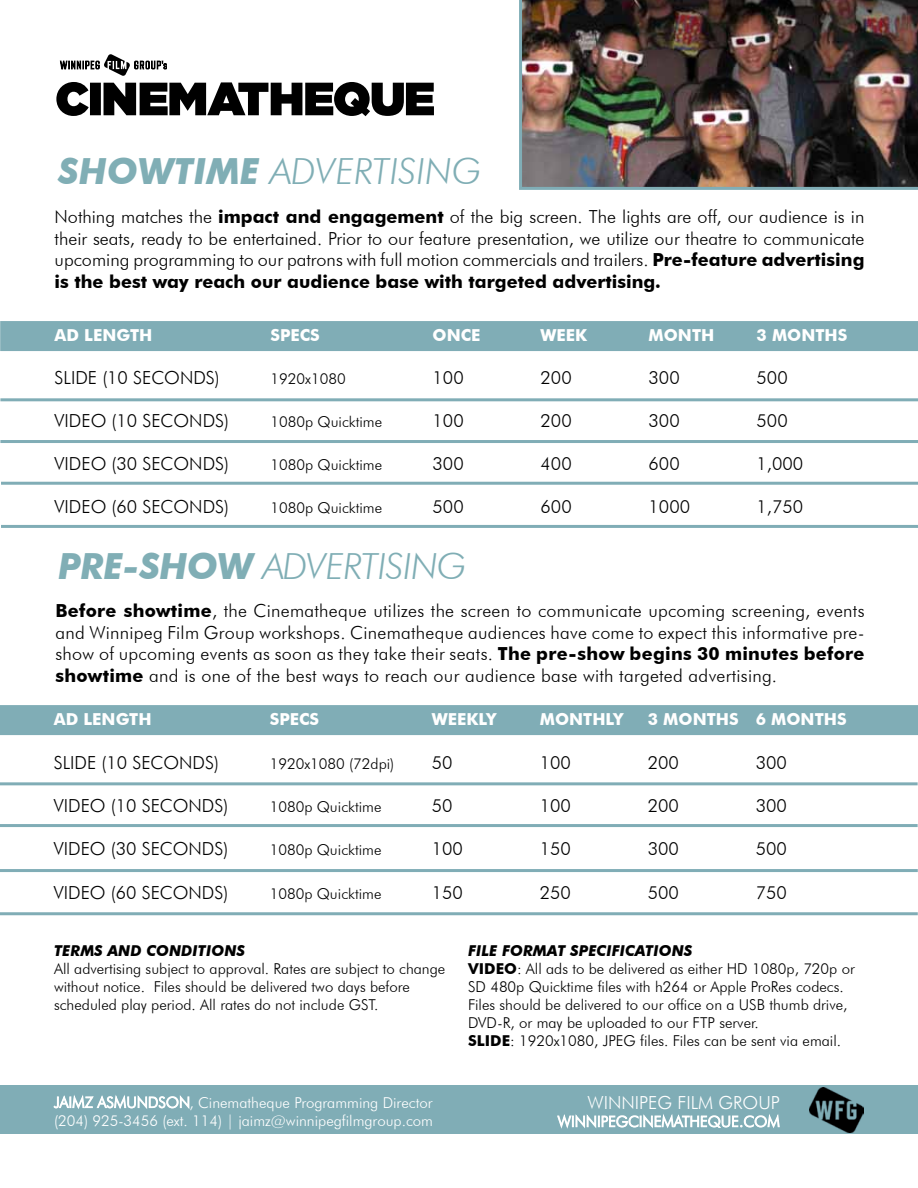
<style>
.page{position:relative;width:918px;height:1188px;background:#fff}
.page>*{position:absolute;margin:0;border:0;box-sizing:border-box;transform-origin:0 0}
.t1{font:italic 300 36px "Futura BT";color:#80aeb5}
.t2{font:italic 300 36px "Futura BT";letter-spacing:-.02em;color:#80aeb5}
.t3{font:300 18px/21.6px "Futura BT";color:#000;text-align:justify}
.t4{font:300 18px "Futura BT";color:#fff}
.t5{font:700 16.5px "Futura BT";color:#fff}
.t6{font:300 15px/18px "Futura BT";color:#000}
.t7{font:300 15px/18px "Futura BT";color:#fff}
.t8{font:italic 700 15px "Futura BT";color:#000}
.s1{font-weight:700}
.s2{font-weight:700;font-style:italic}
</style>
<div class="page">
<div style="left:0;top:321px;width:918px;height:30px;background:#80adb6"></div>
<hr style="left:0;top:398px;width:918px;height:3px;background:#80adb6">
<hr style="left:0;top:440px;width:918px;height:3px;background:#80adb6">
<hr style="left:1px;top:482px;width:917px;height:3px;background:#80adb6">
<hr style="left:1px;top:525px;width:917px;height:3px;background:#80adb6">
<div style="left:0;top:1085px;width:918px;height:49px;background:#80adb6"></div>
<svg style="left:53px;top:1095px;width:137px;height:14px"></svg>
<svg style="left:557px;top:1114px;width:223px;height:15px"></svg>
<img style="left:810px;top:1087px;width:54px;height:45px">
<div style="left:0;top:705px;width:918px;height:30px;background:#80adb6"></div>
<hr style="left:0;top:782px;width:918px;height:3px;background:#80adb6">
<hr style="left:0;top:824px;width:918px;height:3px;background:#80adb6">
<hr style="left:0;top:869px;width:918px;height:3px;background:#80adb6">
<hr style="left:0;top:912px;width:918px;height:3px;background:#80adb6">
<svg style="left:56px;top:82px;width:378px;height:34px"></svg>
<svg style="left:60px;top:54px;width:106px;height:21px"></svg>
<img style="left:519px;top:0;width:399px;height:190px">
<h1 class="t1" style="left:58px;top:150px;width:425px"><span class="s1">SHOWTIME</span> ADVERTISING</h1>
<p class="t3" style="left:55px;top:206px;width:811px">Nothing matches the <span class="s1">impact and engagement</span> of the big screen. The lights are off, our audience is in their seats, ready to be entertained. Prior to our feature presentation, we utilize our theatre to communicate upcoming programming to our patrons with full motion commercials and trailers. <span class="s1">Pre-feature advertising is the best way reach our audience base with targeted advertising.</span></p>
<p class="t5" style="left:55px;top:325px;width:99px">AD LENGTH</p>
<p class="t5" style="left:271px;top:325px;width:51px">SPECS</p>
<p class="t5" style="left:433px;top:325px;width:49px">ONCE</p>
<p class="t5" style="left:541px;top:325px;width:48px">WEEK</p>
<p class="t5" style="left:649px;top:325px;width:67px">MONTH</p>
<p class="t5" style="left:757px;top:325px;width:92px">3 MONTHS</p>
<p class="t3" style="left:55px;top:366px;width:18px">Slide</p>
<p class="t3" style="left:102px;top:366px;width:44px">(10 seconds</p>
<p class="t3" style="left:215px;top:366px;width:6px">)</p>
<p class="t6" style="left:271px;top:369px;width:77px">1920x1080</p>
<p class="t3" style="left:433px;top:366px;width:33px">100</p>
<p class="t3" style="left:541px;top:366px;width:33px">200</p>
<p class="t3" style="left:649px;top:366px;width:33px">300</p>
<p class="t3" style="left:757px;top:366px;width:33px">500</p>
<p class="t3" style="left:55px;top:409px;width:21px">Video</p>
<p class="t3" style="left:112px;top:409px;width:44px">(10 seconds</p>
<p class="t3" style="left:224px;top:409px;width:6px">)</p>
<p class="t6" style="left:271px;top:412px;width:113px">1080p Quicktime</p>
<p class="t3" style="left:433px;top:409px;width:33px">100</p>
<p class="t3" style="left:541px;top:409px;width:33px">200</p>
<p class="t3" style="left:649px;top:409px;width:33px">300</p>
<p class="t3" style="left:757px;top:409px;width:33px">500</p>
<p class="t3" style="left:55px;top:453px;width:21px">Video</p>
<p class="t3" style="left:112px;top:453px;width:44px">(30 seconds</p>
<p class="t3" style="left:224px;top:453px;width:6px">)</p>
<p class="t6" style="left:271px;top:455px;width:113px">1080p Quicktime</p>
<p class="t3" style="left:433px;top:453px;width:33px">300</p>
<p class="t3" style="left:541px;top:453px;width:33px">400</p>
<p class="t3" style="left:649px;top:453px;width:33px">600</p>
<p class="t3" style="left:757px;top:453px;width:48px">1,000</p>
<p class="t3" style="left:55px;top:496px;width:21px">Video</p>
<p class="t3" style="left:112px;top:496px;width:44px">(60 seconds</p>
<p class="t3" style="left:224px;top:496px;width:6px">)</p>
<p class="t6" style="left:271px;top:499px;width:113px">1080p Quicktime</p>
<p class="t3" style="left:433px;top:496px;width:33px">500</p>
<p class="t3" style="left:541px;top:496px;width:33px">600</p>
<p class="t3" style="left:649px;top:496px;width:43px">1000</p>
<p class="t3" style="left:757px;top:496px;width:48px">1,750</p>
<h1 class="t2" style="left:58px;top:544px;width:410px"><span class="s1">PRE-SHOW</span> ADVERTISING</h1>
<p class="t3" style="left:56px;top:600px;width:811px"><span class="s1">Before showtime</span>, the Cinematheque utilizes the screen to communicate upcoming screening, events and Winnipeg Film Group workshops. Cinematheque audiences have come to expect this informative pre&shy;show of upcoming events as soon as they take their seats. <span class="s1">The pre-show begins 30 minutes before showtime</span> and is one of the best ways to reach our audience base with targeted advertising.</p>
<p class="t5" style="left:54px;top:709px;width:99px">AD LENGTH</p>
<p class="t5" style="left:270px;top:709px;width:51px">SPECS</p>
<p class="t5" style="left:432px;top:709px;width:66px">WEEKLY</p>
<p class="t5" style="left:540px;top:709px;width:85px">MONTHLY</p>
<p class="t5" style="left:648px;top:709px;width:200px">3 MONTHS 6 MONTHS</p>
<p class="t3" style="left:54px;top:752px;width:18px">Slide</p>
<p class="t3" style="left:102px;top:752px;width:44px">(10 seconds</p>
<p class="t3" style="left:214px;top:752px;width:6px">)</p>
<p class="t6" style="left:270px;top:755px;width:126px">1920x1080 (72dpi)</p>
<p class="t3" style="left:432px;top:752px;width:22px">50</p>
<p class="t3" style="left:540px;top:752px;width:33px">100</p>
<p class="t3" style="left:648px;top:752px;width:33px">200</p>
<p class="t3" style="left:756px;top:752px;width:33px">300</p>
<p class="t3" style="left:54px;top:795px;width:21px">Video</p>
<p class="t3" style="left:111px;top:795px;width:44px">(10 seconds</p>
<p class="t3" style="left:223px;top:795px;width:6px">)</p>
<p class="t6" style="left:270px;top:798px;width:113px">1080p Quicktime</p>
<p class="t3" style="left:432px;top:795px;width:22px">50</p>
<p class="t3" style="left:540px;top:795px;width:33px">100</p>
<p class="t3" style="left:648px;top:795px;width:33px">200</p>
<p class="t3" style="left:756px;top:795px;width:33px">300</p>
<p class="t3" style="left:54px;top:838px;width:21px">Video</p>
<p class="t3" style="left:111px;top:838px;width:44px">(30 seconds</p>
<p class="t3" style="left:223px;top:838px;width:6px">)</p>
<p class="t6" style="left:270px;top:841px;width:113px">1080p Quicktime</p>
<p class="t3" style="left:432px;top:838px;width:33px">100</p>
<p class="t3" style="left:540px;top:838px;width:33px">150</p>
<p class="t3" style="left:648px;top:838px;width:33px">300</p>
<p class="t3" style="left:756px;top:838px;width:33px">500</p>
<p class="t3" style="left:54px;top:881px;width:21px">Video</p>
<p class="t3" style="left:111px;top:881px;width:44px">(60 seconds</p>
<p class="t3" style="left:223px;top:881px;width:6px">)</p>
<p class="t6" style="left:270px;top:884px;width:113px">1080p Quicktime</p>
<p class="t3" style="left:432px;top:881px;width:33px">150</p>
<p class="t3" style="left:540px;top:881px;width:33px">250</p>
<p class="t3" style="left:648px;top:881px;width:33px">500</p>
<p class="t3" style="left:756px;top:881px;width:33px">750</p>
<p class="t8" style="left:54px;top:942px;width:193px">TERMS AND CONDITIONS</p>
<p class="t6" style="left:54px;top:960px;width:393px">All advertising subject to approval. Rates are subject to change without notice. Files should be delivered two days before scheduled play period. All rates do not include GST.</p>
<p class="t6" style="left:468px;top:942px;width:388px"><span class="s2">FILE FORMAT SPECIFICATIONS<br></span><span class="s1">VIDEO</span>: All ads to be delivered as either H D 1080p, 720p or SD 480p Quicktime files with h264 or Apple ProRes codecs.<br>Files should be delivered to our office on a USB thumb drive, DVD-R, or may be uploaded to our FTP server.<br><span class="s1">SLIDE</span>: 1920x1080, JPEG files. Files can be sent via email.</p>
<p class="t7" style="left:54px;top:1093px;width:381px">JAIMZ ASMUNDSON, Cinematheque Programming Director (204) 925-3456 (ext. 114) | jaimz@winnipegfilmgroup.com</p>
<p class="t4" style="left:588px;top:1091px;width:194px">WINNIPEG FILM GROUP</p>
</div>
